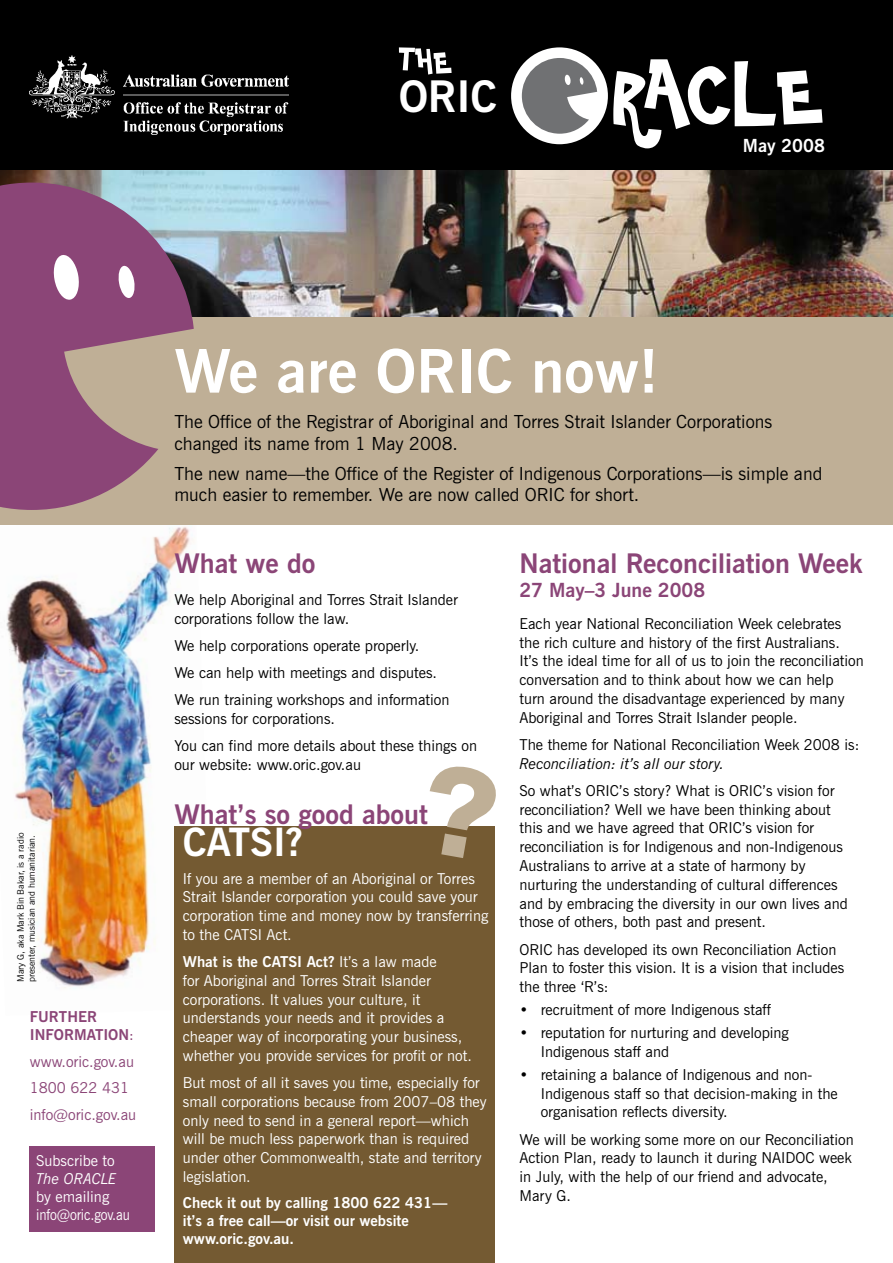
<style>
.page{position:relative;width:893px;height:1263px;background:#fff}
.page>*{position:absolute;margin:0;border:0;box-sizing:border-box;transform-origin:0 0}
.t1{font:700 60px "News Gothic BT";color:#fff}
.t2{font:700 43.5px "News Gothic BT";color:#fff}
.t3{font:700 39px "News Gothic BT";color:#fff}
.t4{font:700 27px "News Gothic BT";color:#8b4577}
.t5{font:700 19.5px "News Gothic BT";color:#8b4577}
.t6{font:18px/21.6px "News Gothic BT";color:#000}
.t7{font:700 18px "News Gothic BT";color:#fff}
.t8{font:15px/18.8px "News Gothic BT";color:#000}
.t9{font:15px/18.8px "News Gothic BT";color:#fff}
.t10{font:700 15px/18px "News Gothic BT";color:#fff}
.t11{font:15px/26.5px "News Gothic BT";color:#8b4577}
.t12{font:italic 15px "News Gothic BT";color:#000}
.t13{font:700 15px/18px "News Gothic BT";color:#8b4577}
.t14{font:italic 15px "News Gothic BT";color:#fff}
.t15{font:9px/10.8px "News Gothic BT";color:#000}
.s1{font-weight:400}
.s2{font-weight:700}
</style>
<div class="page">
<img style="left:0;top:170px;width:893px;height:147px">
<img style="left:0;top:524px;width:213px;height:465px">
<div style="left:174px;top:826px;width:321px;height:437px;background:#745a32"></div>
<div style="left:0;top:317px;width:893px;height:207px;background:#bfaf96"></div>
<div style="left:30px;top:1146px;width:125px;height:85px;background:#8b4577"></div>
<div style="left:0;top:0;width:893px;height:170px;background:#000"></div>
<svg style="left:0;top:183px;width:194px;height:327px;fill:#8b4577"></svg>
<img style="left:30px;top:55px;width:259px;height:79px">
<svg style="left:430px;top:766px;width:66px;height:92px"></svg>
<div style="left:511px;top:47px;width:97px;height:97px;background:#fff;border-radius:50%"></div>
<svg style="left:399px;top:47px;width:53px;height:28px"></svg>
<svg style="left:613px;top:59px;width:210px;height:89px"></svg>
<svg style="left:522px;top:58px;width:75px;height:76px"></svg>
<h2 class="t2" style="left:399px;top:70px;width:100px">ORIC</h2>
<p class="t7" style="left:743px;top:134px;width:84px">May 2008</p>
<p class="t15" style="left:15px;top:982px;width:151px;rotate:-90deg">Mary G, aka Mark Bin Bakar, is a radio presenter, musician and humanitarian.</p>
<p class="t13" style="left:30px;top:1008px;width:106px">FURTHER<br>INFORMATION<span class="s1">:</span></p>
<p class="t11" style="left:30px;top:1048px;width:108px">www.oric.gov.au<br>1800 622 431 info@oric.gov.au</p>
<p class="t9" style="left:36px;top:1151px;width:80px">Subscribe to</p>
<p class="t14" style="left:36px;top:1169px;width:82px">The ORACLE</p>
<p class="t9" style="left:36px;top:1187px;width:95px;line-height:18px">by emailing info@oric.gov.au</p>
<h1 class="t1" style="left:174px;top:335px;width:486px">We are ORIC now!</h1>
<p class="t6" style="left:174px;top:411px;width:599px">The Office of the Registrar of Aboriginal and Torres Strait Islander Corporations changed its name from 1 May 2008.</p>
<p class="t6" style="left:174px;top:462px;width:649px">The new name—the Office of the Register of Indigenous Corporations—is simple and much easier to remember. We are now called ORIC for short.</p>
<h3 class="t4" style="left:174px;top:547px;width:143px">What we do</h3>
<p class="t8" style="left:174px;top:590px;width:285px">We help Aboriginal and Torres Strait Islander corporations follow the law.</p>
<p class="t8" style="left:174px;top:632px;width:277px;line-height:27.3px">We help corporations operate properly.<br>We can help with meetings and disputes.<br>We run training workshops and information</p>
<p class="t8" style="left:174px;top:705px;width:304px;line-height:27.3px">sessions for corporations.<br>You can find more details about these things on</p>
<p class="t8" style="left:174px;top:755px;width:188px">our website: www.oric.gov.au</p>
<h3 class="t4" style="left:174px;top:798px;width:255px">What’s so good about</h3>
<h3 class="t3" style="left:183px;top:819px;width:122px">CATSI?</h3>
<p class="t9" style="left:183px;top:869px;width:307px">If you are a member of an Aboriginal or Torres Strait Islander corporation you could save your corporation time and money now by transferring to the CATSI Act.</p>
<p class="t9" style="left:183px;top:952px;width:290px"><span class="s2">What is the CATSI Act?</span> It’s a law made<br>for Aboriginal and Torres Strait Islander corporations. It values your culture, it understands your needs and it provides a cheaper way of incorporating your business, whether you provide services for profit or not.</p>
<p class="t9" style="left:183px;top:1073px;width:305px">But most of all it saves you time, especially for small corporations because from 2007–08 they only need to send in a general report—which will be much less paperwork than is required under other Commonwealth, state and territory legislation.</p>
<p class="t10" style="left:183px;top:1194px;width:266px">Check it out by calling 1800 622 431— it’s a free call—or visit our website www.oric.gov.au.</p>
<h3 class="t4" style="left:519px;top:547px;width:345px">National Reconciliation Week</h3>
<h3 class="t5" style="left:519px;top:579px;width:187px">27 May–3 June 2008</h3>
<p class="t8" style="left:519px;top:614px;width:346px">Each year National Reconciliation Week celebrates the rich culture and history of the first Australians.<br>It’s the ideal time for all of us to join the reconciliation conversation and to think about how we can help<br>turn around the disadvantage experienced by many Aboriginal and Torres Strait Islander people.</p>
<p class="t8" style="left:519px;top:735px;width:341px">The theme for National Reconciliation Week 2008 is:</p>
<p class="t12" style="left:519px;top:754px;width:206px">Reconciliation: it’s all our story.</p>
<p class="t8" style="left:519px;top:781px;width:330px">So what’s ORIC’s story? What is ORIC’s vision for reconciliation? Well we have been thinking about this and we have agreed that ORIC’s vision for reconciliation is for Indigenous and non-Indigenous Australians to arrive at a state of harmony by nurturing the understanding of cultural differences and by embracing the diversity in our own lives and those of others, both past and present.</p>
<p class="t8" style="left:519px;top:940px;width:326px">ORIC has developed its own Reconciliation Action<br>Plan to foster this vision. It is a vision that includes the three ‘R’s:</p>
<p class="t8" style="left:519px;top:1000px;width:253px">• recruitment of more Indigenous staff</p>
<p class="t8" style="left:541px;top:1023px;width:250px;text-indent:-21px">• reputation for nurturing and developing<br>Indigenous staff and</p>
<p class="t8" style="left:541px;top:1065px;width:299px;text-indent:-21px">• retaining a balance of Indigenous and non-<br>Indigenous staff so that decision-making in the organisation reflects diversity.</p>
<p class="t8" style="left:519px;top:1130px;width:336px">We will be working some more on our Reconciliation Action Plan, ready to launch it during NAIDOC week in July, with the help of our friend and advocate, Mary G.</p>
</div>
